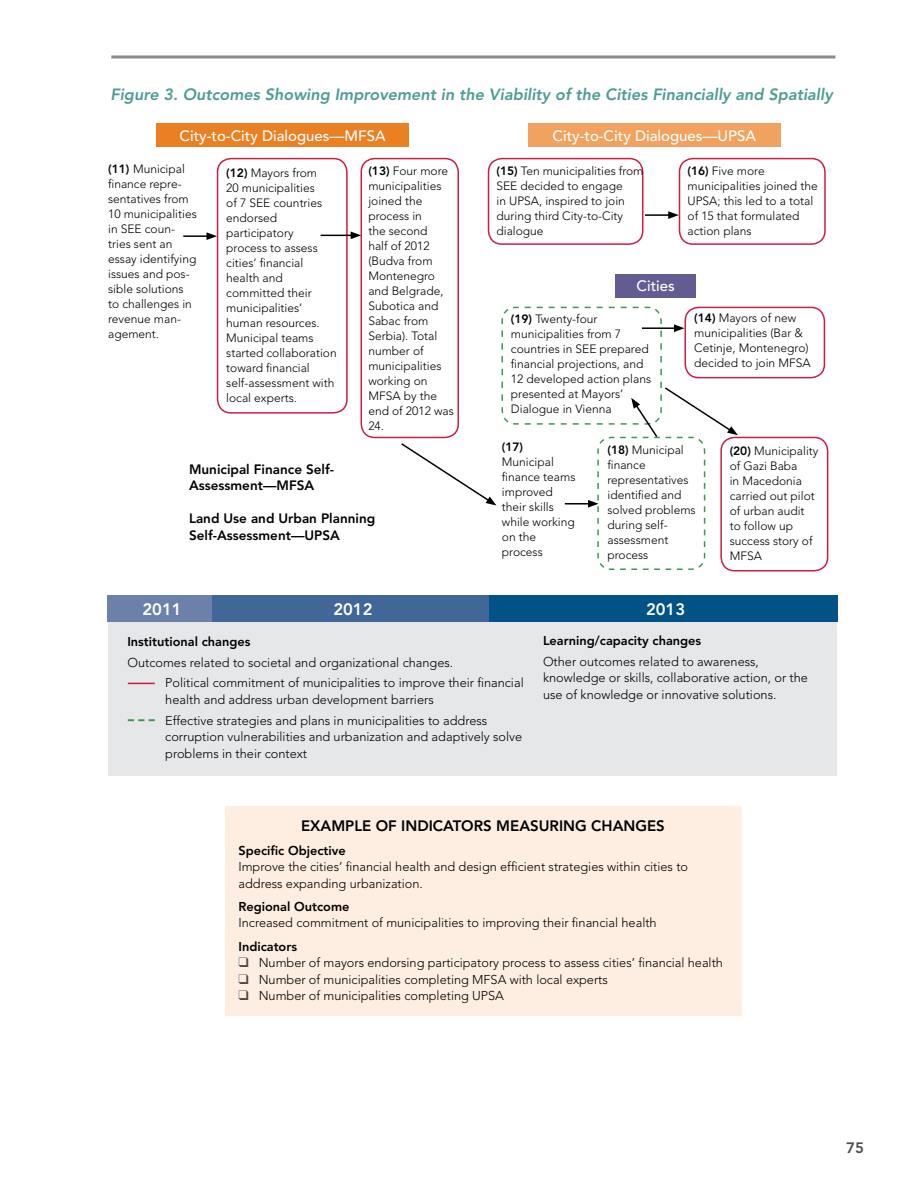
<style>
.page{position:relative;width:918px;height:1188px;background:#fff}
.page>*{position:absolute;margin:0;border:0;box-sizing:border-box;transform-origin:0 0}
.t1{font:800 16.5px "Avenir";color:#fff}
.t2{font:italic 800 16.2px "Avenir";color:#4c9c95}
.t3{font:500 15px "Avenir";color:#fff}
.t4{font:800 15px "Avenir";color:#000}
.t5{font:800 15px "Avenir";color:#4f4b4a}
.t6{font:800 13.5px/16.5px "Avenir";color:#000}
.t7{font:300 12.75px/16.5px "Avenir";color:#000}
.t8{font:800 12.75px "Avenir";color:#000}
.t9{font:300 12px/15px "Avenir";color:#000}
.t10{font:800 12px "Avenir";color:#000}
.s1{font-weight:800}
.s2{color:#4f4b4a}
</style>
<div class="page">
<div style="left:679px;top:158px;width:147px;height:87px;border:2px solid #cf1c44;border-radius:14px"></div>
<div style="left:488px;top:158px;width:155px;height:87px;border:2px solid #cf1c44;border-radius:14px"></div>
<div style="left:720px;top:437px;width:108px;height:134px;border:2px solid #cf1c44;border-radius:14px"></div>
<div style="left:217px;top:158px;width:131px;height:256px;border:2px solid #cf1c44;border-radius:14px"></div>
<div style="left:361px;top:158px;width:98px;height:280px;border:2px solid #cf1c44;border-radius:14px"></div>
<hr style="left:111px;top:56px;width:724px;height:2px;background:#8d8a89">
<div style="left:109px;top:621px;width:728px;height:155px;background:#e6e7e8"></div>
<svg style="left:128px;top:683px;width:27px;height:1px"></svg>
<svg style="left:128px;top:719px;width:27px;height:2px"></svg>
<div style="left:156px;top:123px;width:253px;height:24px;background:#eb8023"></div>
<hr style="left:183px;top:235px;width:26px;height:2px;background:#000">
<svg style="left:206px;top:232px;width:11px;height:8px"></svg>
<hr style="left:321px;top:235px;width:32px;height:1px;background:#000">
<svg style="left:351px;top:232px;width:10px;height:7px"></svg>
<div style="left:615px;top:274px;width:81px;height:24px;background:#635c92"></div>
<div style="left:528px;top:123px;width:252px;height:24px;background:#f1a25f"></div>
<hr style="left:645px;top:214px;width:26px;height:2px;background:#000">
<svg style="left:668px;top:211px;width:11px;height:8px"></svg>
<div style="left:684px;top:307px;width:141px;height:71px;border:2px solid #cf1c44;border-radius:14px"></div>
<svg style="left:400px;top:306px;width:338px;height:265px"></svg>
<div style="left:107px;top:596px;width:106px;height:26px;background:#6b81aa"></div>
<div style="left:213px;top:596px;width:276px;height:26px;background:#406797"></div>
<div style="left:489px;top:596px;width:349px;height:26px;background:#005287"></div>
<div style="left:225px;top:807px;width:516px;height:209px;background:#fdeee1"></div>
<h2 class="t2" style="left:110px;top:85px;width:724px">Figure 3. Outcomes Showing Improvement in the Viability of the Cities Financially and Spatially</h2>
<p class="t3" style="left:180px;top:127px;width:208px">City-to-City Dialogues—MFSA</p>
<p class="t9" style="left:368px;top:163px;width:87px"><span class="s1">(13)</span> Four more municipalities joined the process in<br>the second<br>half of 2012<br>(B udva from<br>Montenegro and Belgrade,<br>Subotica and<br>Sabac from<br>Serbia). Total number of municipalities working on<br>MFSA by the end of 2012 was<br>24.</p>
<p class="t9" style="left:108px;top:162px;width:90px"><span class="s1">(11)</span> Municipal finance repre&shy;sentatives from<br>10 municipalities in SEE</p>
<p class="t9" style="left:226px;top:166px;width:92px"><span class="s1">(12)</span> Mayors from<br>20 municipalities of 7 SEE</p>
<p class="t9" style="left:226px;top:196px;width:112px;text-indent:47px">countries endorsed participatory process to assess cities’ financial health and committed their municipalities’ human resources.<br>Municipal teams started collaboration toward financial self-assessment with local experts.</p>
<p class="t9" style="left:108px;top:222px;width:90px;text-indent:37px">coun&shy;tries sent an essay identifying issues and pos&shy;sible solutions to challenges in revenue man&shy;agement.</p>
<p class="t6" style="left:189px;top:461px;width:147px">Municipal Finance Self-<br>Assessment—MFSA</p>
<p class="t6" style="left:189px;top:510px;width:188px">Land Use and Urban Planning<br>Self-Assessment—UPSA</p>
<p class="t3" style="left:553px;top:127px;width:205px">City-to-City Dialogues—UPSA</p>
<p class="t9" style="left:496px;top:163px;width:149px"><span class="s1">(15)</span> Ten municipalities from<br>SEE</p>
<p class="t9" style="left:688px;top:163px;width:132px"><span class="s1">(16)</span> Five more municipalities joined the<br>UPS</p>
<p class="t9" style="left:521px;top:178px;width:104px">decided to engage</p>
<p class="t9" style="left:496px;top:193px;width:21px">in UPS</p>
<p class="t9" style="left:496px;top:193px;width:130px;text-indent:34px">A, inspired to join during third City-to-City dialogue</p>
<p class="t9" style="left:688px;top:193px;width:127px;text-indent:22px">A; this led to a total of 15 that formulated action plans</p>
<p class="t3" style="left:637px;top:277px;width:40px">Cities</p>
<p class="t9" style="left:694px;top:311px;width:118px"><span class="s1">(14)</span> Mayors of new municipalities (Bar &amp;<br>Cetinje, Montenegro) decided to join MFSA</p>
<p class="t9" style="left:511px;top:312px;width:112px"><span class="s1">(19)</span> Twenty-four municipalities from 7 countries in SEE</p>
<p class="t9" style="left:511px;top:342px;width:142px;text-indent:89px">prepared financial projections, and<br>12 developed action plans presented at Mayors’<br>Dialogue in Vienna</p>
<p class="t9" style="left:607px;top:442px;width:90px"><span class="s1">(18)</span> Municipal finance representatives identified and solved problems during self&shy;assessment process</p>
<p class="t10" style="left:502px;top:440px;width:23px">(17)</p>
<p class="t9" style="left:502px;top:455px;width:75px">Municipal finance teams improved their skills while working on the process</p>
<p class="t9" style="left:730px;top:444px;width:90px"><span class="s1">(20)</span> Municipality of Gazi Baba<br>in Macedonia carried out pilot of urban audit to follow up success story of<br>MFSA</p>
<h1 class="t1" style="left:143px;top:599px;width:41px">2011</h1>
<h1 class="t1" style="left:333px;top:599px;width:41px">2012</h1>
<h1 class="t1" style="left:646px;top:599px;width:41px">2013</h1>
<p class="t8" style="left:127px;top:634px;width:125px">Institutional changes</p>
<p class="t7" style="left:165px;top:652px;width:360px;line-height:20.9px;text-indent:-38px">Outcomes related to societal and organizational changes.<br>Political commitment of municipalities to improve their financial</p>
<p class="t7" style="left:165px;top:689px;width:324px;line-height:20.9px">health and address urban development barriers<br>Effective strategies and plans in municipalities to address</p>
<p class="t7" style="left:165px;top:729px;width:358px">corruption vulnerabilities and urbanization and adaptively solve problems in their context</p>
<p class="t8" style="left:543px;top:633px;width:160px">Learning/capacity changes</p>
<p class="t7" style="left:543px;top:653px;width:267px">Other outcomes related to awareness, knowledge or skills, collaborative action, or the use of knowledge or innovative solutions.</p>
<p class="t4" style="left:301px;top:817px;width:31px">Example</p>
<p class="t4" style="left:376px;top:817px;width:41px">of Indicators</p>
<p class="t4" style="left:496px;top:817px;width:25px">Measuring</p>
<p class="t4" style="left:591px;top:817px;width:22px">Changes</p>
<p class="t8" style="left:238px;top:843px;width:109px">Specific Objective</p>
<p class="t7" style="left:238px;top:858px;width:451px">I mprove the cities’ financial health and design efficient strategies within cities to address expanding urbanization.</p>
<p class="t8" style="left:238px;top:899px;width:112px">Regional Outcome</p>
<p class="t7" style="left:238px;top:915px;width:420px">I ncreased commitment of municipalities to improving their financial health</p>
<p class="t8" style="left:238px;top:939px;width:60px">Indicators</p>
<p class="t7" style="left:238px;top:954px;width:486px"><span class="s2">❑</span> Number of mayors endorsing participatory process to assess cities’ financial health</p>
<p class="t7" style="left:238px;top:971px;width:371px"><span class="s2">❑</span> Number of municipalities completing MFSA with local experts</p>
<p class="t7" style="left:238px;top:987px;width:242px"><span class="s2">❑</span> Number of municipalities completing UPS</p>
<p class="t7" style="left:495px;top:987px;width:10px">A</p>
<p class="t5" style="left:846px;top:1139px;width:19px">75</p>
</div>
